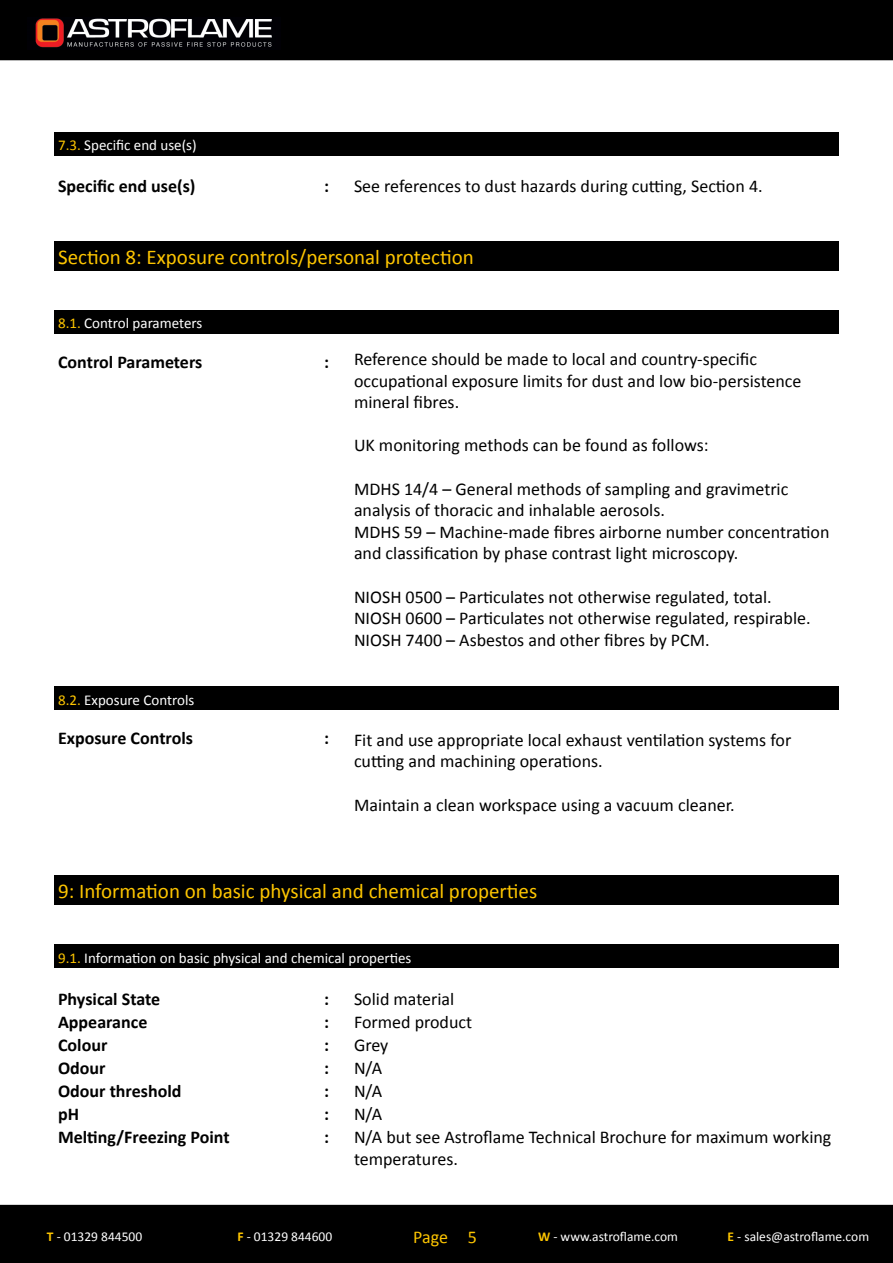
<style>
.page{position:relative;width:893px;height:1263px;background:#fff}
.page>*{position:absolute;margin:0;border:0;box-sizing:border-box;transform-origin:0 0}
.t1{font:21px "Calibri";color:#fdc500}
.t2{font:18px/21.6px "Calibri";color:#000}
.t3{font:700 18px "Calibri";color:#000}
.t4{font:18px "Calibri";color:#fdc500}
.t5{font:15px "Calibri";color:#fff}
.t6{font:13.5px "Calibri";color:#fff}
.s1{color:#fdc500}
.s2{font-weight:700;color:#fdc500}
</style>
<div class="page">
<div style="left:0;top:0;width:893px;height:60px;background:#000"></div>
<div style="left:0;top:1205px;width:893px;height:58px;background:#000"></div>
<img style="left:35px;top:18px;width:237px;height:30px">
<div style="left:54px;top:132px;width:785px;height:23px;background:#000"></div>
<div style="left:54px;top:241px;width:785px;height:30px;background:#000"></div>
<div style="left:54px;top:310px;width:785px;height:23px;background:#000"></div>
<div style="left:54px;top:686px;width:785px;height:23px;background:#000"></div>
<div style="left:54px;top:875px;width:785px;height:30px;background:#000"></div>
<div style="left:54px;top:944px;width:785px;height:24px;background:#000"></div>
<p class="t5" style="left:58px;top:136px;width:140px"><span class="s1">7.3.</span> Specific end use(s)</p>
<p class="t3" style="left:58px;top:174px;width:139px">Specific end use(s)</p>
<p class="t3" style="left:324px;top:174px;width:6px">:</p>
<p class="t2" style="left:354px;top:175px;width:410px">See references to dust hazards during cutting, Section 4.</p>
<p class="t1" style="left:58px;top:243px;width:417px">Section 8: Exposure controls/personal protection</p>
<p class="t5" style="left:58px;top:314px;width:146px"><span class="s1">8.1.</span> Control parameters</p>
<p class="t3" style="left:58px;top:350px;width:146px">Control Parameters</p>
<p class="t3" style="left:324px;top:350px;width:6px">:</p>
<p class="t2" style="left:354px;top:348px;width:449px">Reference should be made to local and country-specific occupational exposure limits for dust and low bio-persistence mineral fibres.</p>
<p class="t2" style="left:354px;top:435px;width:356px">UK monitoring methods can be found as follows:</p>
<p class="t2" style="left:354px;top:478px;width:477px">MDHS 14/4 – General methods of sampling and gravimetric analysis of thoracic and inhalable aerosols.<br>MDHS 59 – Machine-made fibres airborne number concentration and classification by phase contrast light microscopy.</p>
<p class="t2" style="left:354px;top:586px;width:458px">NIOSH 0500 – Particulates not otherwise regulated, total.<br>NIOSH 0600 – Particulates not otherwise regulated, respirable.<br>NIOSH 7400 – Asbestos and other fibres by PCM.</p>
<p class="t5" style="left:58px;top:690px;width:138px"><span class="s1">8.2.</span> Exposure Controls</p>
<p class="t3" style="left:58px;top:727px;width:136px">Exposure Controls</p>
<p class="t3" style="left:324px;top:727px;width:6px">:</p>
<p class="t2" style="left:354px;top:729px;width:439px">Fit and use appropriate local exhaust ventilation systems for cutting and machining operations.</p>
<p class="t2" style="left:354px;top:794px;width:382px">Maintain a clean workspace using a vacuum cleaner.</p>
<p class="t1" style="left:58px;top:878px;width:481px">9: Information on basic physical and chemical properties</p>
<p class="t5" style="left:58px;top:948px;width:355px"><span class="s1">9.1.</span> Information on basic physical and chemical properties</p>
<p class="t3" style="left:58px;top:988px;width:104px">Physical State</p>
<p class="t3" style="left:324px;top:988px;width:6px">:</p>
<p class="t2" style="left:354px;top:989px;width:102px">Solid material</p>
<p class="t3" style="left:58px;top:1011px;width:91px">Appearance</p>
<p class="t3" style="left:324px;top:1011px;width:6px">:</p>
<p class="t2" style="left:354px;top:1011px;width:120px">Formed product</p>
<p class="t3" style="left:58px;top:1034px;width:51px">Colour</p>
<p class="t3" style="left:324px;top:1034px;width:6px">:</p>
<p class="t2" style="left:354px;top:1034px;width:36px">Grey</p>
<p class="t3" style="left:58px;top:1056px;width:49px">Odour</p>
<p class="t3" style="left:324px;top:1056px;width:6px">:</p>
<p class="t2" style="left:354px;top:1057px;width:30px">N/A</p>
<p class="t3" style="left:58px;top:1079px;width:125px">Odour threshold</p>
<p class="t3" style="left:324px;top:1079px;width:6px">:</p>
<p class="t2" style="left:354px;top:1080px;width:30px">N/A</p>
<p class="t3" style="left:58px;top:1102px;width:23px">pH</p>
<p class="t3" style="left:324px;top:1102px;width:6px">:</p>
<p class="t2" style="left:354px;top:1103px;width:30px">N/A</p>
<p class="t3" style="left:58px;top:1125px;width:173px">Melting/Freezing Point</p>
<p class="t3" style="left:324px;top:1125px;width:6px">:</p>
<p class="t2" style="left:354px;top:1126px;width:479px">N/A but see Astroflame Technical Brochure for maximum working temperatures.</p>
<p class="t6" style="left:47px;top:1228px;width:97px"><span class="s2">T</span> - 01329 844500</p>
<p class="t6" style="left:238px;top:1228px;width:96px"><span class="s2">F</span> - 01329 844600</p>
<p class="t4" style="left:413px;top:1225px;width:65px">Page 5</p>
<p class="t6" style="left:538px;top:1228px;width:141px"><span class="s2">W</span> - www.astroflame.com</p>
<p class="t6" style="left:728px;top:1228px;width:143px"><span class="s2">E</span> - sales@astroflame.com</p>
</div>
